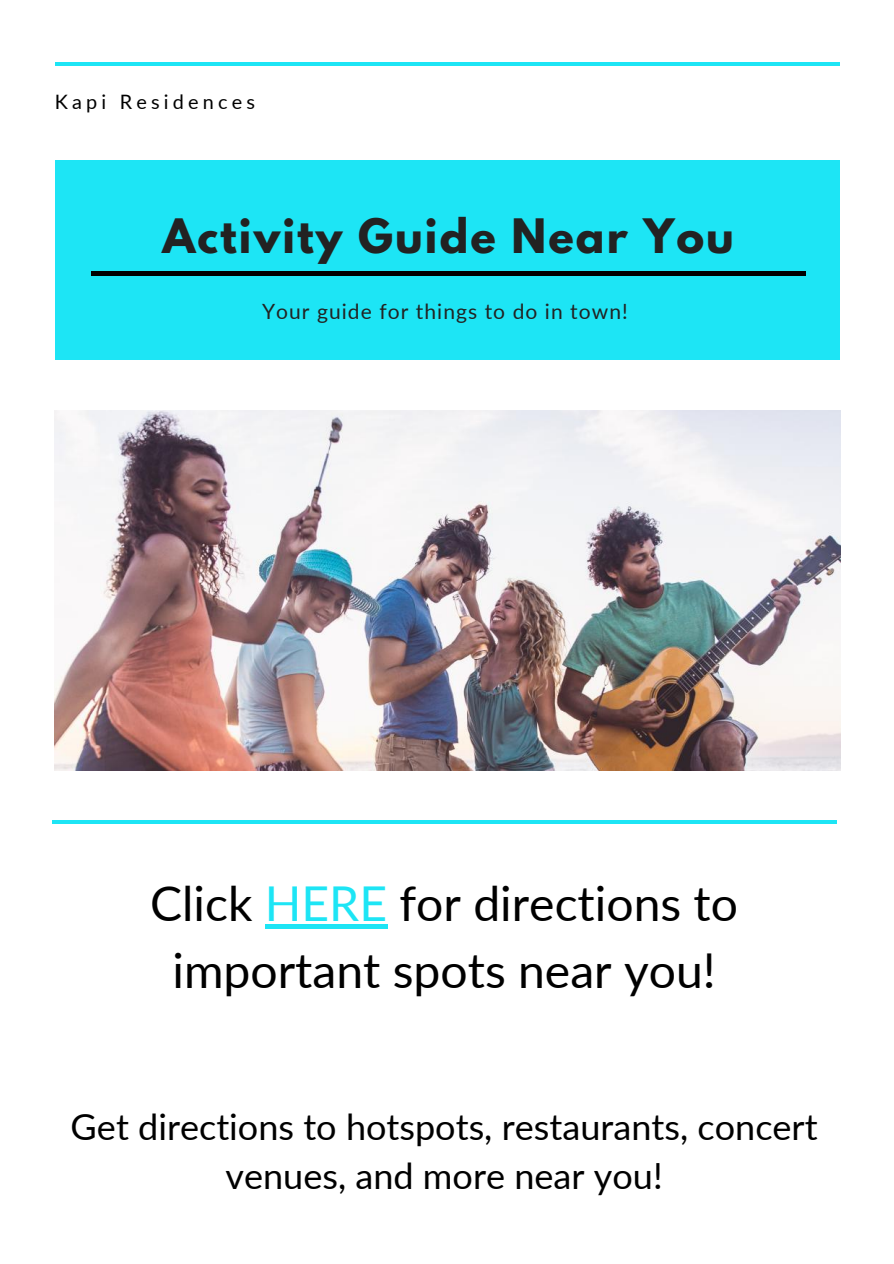
<style>
.page{position:relative;width:894px;height:1264px;background:#fff}
.page>*{position:absolute;margin:0;border:0;box-sizing:border-box;transform-origin:0 0}
.t1{font:48px/66.4px "Lato";color:#000;text-align:center}
.t2{font:700 42px "League Spartan";letter-spacing:.05em;color:#222}
.t3{font:36px/49.5px "Lato";color:#000;text-align:center}
.t4{font:21px "Lato";letter-spacing:.05em;color:#222}
.t5{font:19.8px "Lato";letter-spacing:.21em;color:#000}
.s1{color:#1de5f5}
</style>
<div class="page">
<img style="left:55px;top:410px;width:785px;height:360px">
<hr style="left:55px;top:62px;width:784px;height:4px;background:#1de5f5">
<div style="left:265px;top:924px;width:122px;height:5px;background:#1de5f5"></div>
<hr style="left:52px;top:820px;width:784px;height:4px;background:#1de5f5">
<div style="left:55px;top:161px;width:784px;height:198px;background:#1de5f5"></div>
<hr style="left:91px;top:272px;width:714px;height:3px;background:#000">
<p class="t5" style="left:55px;top:90px;width:201px">Kapi Residences</p>
<p class="t2" style="left:162px;top:215px;width:573px">Activity Guide Near You</p>
<p class="t4" style="left:262px;top:298px;width:367px">Your guide for things to do in town!</p>
<h1 class="t1" style="left:150px;top:869px;width:589px">Click <span class="s1">HERE</span> for directions to important spots near you!</h1>
<p class="t3" style="left:71px;top:1100px;width:748px">Get directions to hotspots, restaurants, concert venues, and more near you!</p>
</div>
